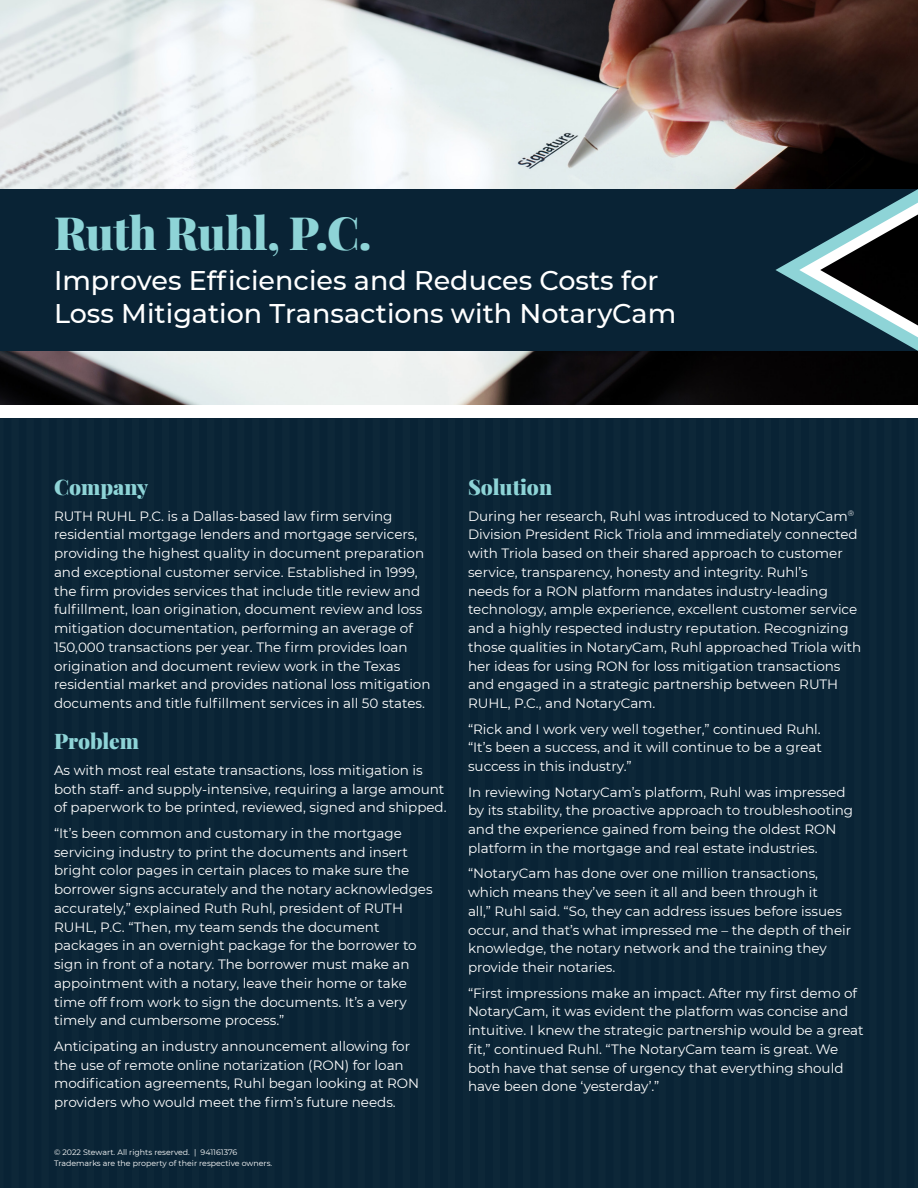
<style>
.page{position:relative;width:918px;height:1188px;background:#fff}
.page>*{position:absolute;margin:0;border:0;box-sizing:border-box;transform-origin:0 0}
.Body-Flyer{font:900 45px "Playfair Display";letter-spacing:-.01em;color:#8ed4d7}
.Body-Flyer-2{font:500 27px/33px "Montserrat";color:#fff}
.Body_Copy_Bold_Body{font:900 21px "Playfair Display";color:#8ed4d7}
.Body_Copy{font:13.5px/18.8px "Montserrat";color:#fff}
.t1{font:7.8px/10.5px "Montserrat";color:#fff}
</style>
<div class="page">
<div style="left:0;top:418px;width:918px;height:770px;background:#092335"></div>
<img style="left:0;top:0;width:918px;height:405px">
<div style="left:0;top:189px;width:764px;height:162px;background:#092335"></div>
<svg style="left:764px;top:176px;width:154px;height:188px;background:#2b4049"></svg>
<hr style="left:0;top:418px;width:4px;height:770px;background:#0d2738">
<div style="left:26px;top:418px;width:8px;height:770px;background:#0d2738"></div>
<div style="left:11px;top:418px;width:8px;height:770px;background:#0d2738"></div>
<div style="left:41px;top:418px;width:8px;height:770px;background:#0d2738"></div>
<div style="left:56px;top:418px;width:8px;height:770px;background:#0d2738"></div>
<div style="left:71px;top:418px;width:8px;height:770px;background:#0d2738"></div>
<div style="left:87px;top:418px;width:7px;height:770px;background:#0d2738"></div>
<div style="left:102px;top:418px;width:7px;height:770px;background:#0d2738"></div>
<div style="left:117px;top:418px;width:7px;height:770px;background:#0d2738"></div>
<div style="left:132px;top:418px;width:7px;height:770px;background:#0d2738"></div>
<div style="left:147px;top:418px;width:7px;height:770px;background:#0d2738"></div>
<div style="left:162px;top:418px;width:7px;height:770px;background:#0d2738"></div>
<div style="left:177px;top:418px;width:7px;height:770px;background:#0d2738"></div>
<div style="left:192px;top:418px;width:7px;height:770px;background:#0d2738"></div>
<div style="left:207px;top:418px;width:7px;height:770px;background:#0d2738"></div>
<div style="left:222px;top:418px;width:7px;height:770px;background:#0d2738"></div>
<div style="left:237px;top:418px;width:8px;height:770px;background:#0d2738"></div>
<div style="left:252px;top:418px;width:8px;height:770px;background:#0d2738"></div>
<div style="left:267px;top:418px;width:8px;height:770px;background:#0d2738"></div>
<div style="left:282px;top:418px;width:8px;height:770px;background:#0d2738"></div>
<div style="left:297px;top:418px;width:8px;height:770px;background:#0d2738"></div>
<div style="left:312px;top:418px;width:8px;height:770px;background:#0d2738"></div>
<div style="left:327px;top:418px;width:8px;height:770px;background:#0d2738"></div>
<div style="left:342px;top:418px;width:8px;height:770px;background:#0d2738"></div>
<div style="left:357px;top:418px;width:8px;height:770px;background:#0d2738"></div>
<div style="left:372px;top:418px;width:8px;height:770px;background:#0d2738"></div>
<div style="left:388px;top:418px;width:7px;height:770px;background:#0d2738"></div>
<div style="left:403px;top:418px;width:7px;height:770px;background:#0d2738"></div>
<div style="left:418px;top:418px;width:7px;height:770px;background:#0d2738"></div>
<div style="left:433px;top:418px;width:7px;height:770px;background:#0d2738"></div>
<div style="left:448px;top:418px;width:7px;height:770px;background:#0d2738"></div>
<div style="left:463px;top:418px;width:7px;height:770px;background:#0d2738"></div>
<div style="left:478px;top:418px;width:7px;height:770px;background:#0d2738"></div>
<div style="left:493px;top:418px;width:7px;height:770px;background:#0d2738"></div>
<div style="left:508px;top:418px;width:7px;height:770px;background:#0d2738"></div>
<div style="left:523px;top:418px;width:7px;height:770px;background:#0d2738"></div>
<div style="left:538px;top:418px;width:8px;height:770px;background:#0d2738"></div>
<div style="left:553px;top:418px;width:8px;height:770px;background:#0d2738"></div>
<div style="left:568px;top:418px;width:8px;height:770px;background:#0d2738"></div>
<div style="left:583px;top:418px;width:8px;height:770px;background:#0d2738"></div>
<div style="left:598px;top:418px;width:8px;height:770px;background:#0d2738"></div>
<div style="left:613px;top:418px;width:8px;height:770px;background:#0d2738"></div>
<div style="left:628px;top:418px;width:8px;height:770px;background:#0d2738"></div>
<div style="left:643px;top:418px;width:8px;height:770px;background:#0d2738"></div>
<div style="left:658px;top:418px;width:8px;height:770px;background:#0d2738"></div>
<div style="left:673px;top:418px;width:8px;height:770px;background:#0d2738"></div>
<div style="left:689px;top:418px;width:7px;height:770px;background:#0d2738"></div>
<div style="left:704px;top:418px;width:7px;height:770px;background:#0d2738"></div>
<div style="left:719px;top:418px;width:7px;height:770px;background:#0d2738"></div>
<div style="left:734px;top:418px;width:7px;height:770px;background:#0d2738"></div>
<div style="left:749px;top:418px;width:7px;height:770px;background:#0d2738"></div>
<div style="left:764px;top:418px;width:7px;height:770px;background:#0d2738"></div>
<div style="left:779px;top:418px;width:7px;height:770px;background:#0d2738"></div>
<div style="left:794px;top:418px;width:7px;height:770px;background:#0d2738"></div>
<div style="left:809px;top:418px;width:7px;height:770px;background:#0d2738"></div>
<div style="left:824px;top:418px;width:7px;height:770px;background:#0d2738"></div>
<div style="left:839px;top:418px;width:8px;height:770px;background:#0d2738"></div>
<div style="left:854px;top:418px;width:8px;height:770px;background:#0d2738"></div>
<div style="left:869px;top:418px;width:8px;height:770px;background:#0d2738"></div>
<div style="left:884px;top:418px;width:8px;height:770px;background:#0d2738"></div>
<div style="left:899px;top:418px;width:8px;height:770px;background:#0d2738"></div>
<hr style="left:914px;top:418px;width:4px;height:770px;background:#0d2738">
<p class="Body-Flyer" style="left:54px;top:198px;width:319px">Ruth Ruhl, P.C.</p>
<p class="Body-Flyer-2" style="left:54px;top:263px;width:624px">Improves Efficiencies and Reduces Costs for<br>Loss Mitigation Transactions with NotaryCam</p>
<p class="Body_Copy_Bold_Body" style="left:54px;top:471px;width:96px">Company</p>
<p class="Body_Copy" style="left:54px;top:506px;width:378px">RUTH RUHL P.C. is a Dallas-based law firm serving residential mortgage lenders and mortgage servicers, providing the highest quality in document preparation and exceptional customer service. Established in 1999, the firm provides services that include title review and fulfillment, loan origination, document review and loss mitigation documentation, performing an average of 150,000 transactions per year. The firm provides loan origination and document review work in the Texas residential market and provides national loss mitigation documents and title fulfillment services in all 50 states.</p>
<p class="Body_Copy_Bold_Body" style="left:54px;top:725px;width:86px">Problem</p>
<p class="Body_Copy" style="left:54px;top:760px;width:394px">As with most real estate transactions, loss mitigation is both staff- and supply-intensive, requiring a large amount of paperwork to be printed, reviewed, signed and shipped.</p>
<p class="Body_Copy" style="left:54px;top:823px;width:380px">“It’s been common and customary in the mortgage servicing industry to print the documents and insert bright color pages in certain places to make sure the borrower signs accurately and the notary acknowledges accurately,” explained Ruth Ruhl, president of RUTH RUHL, P.C. “Then, my team sends the document packages in an overnight package for the borrower to sign in front of a notary. The borrower must make an appointment with a notary, leave their home or take time off from work to sign the documents. It’s a very timely and cumbersome process.”</p>
<p class="Body_Copy" style="left:54px;top:1036px;width:367px">Anticipating an industry announcement allowing for the use of remote online notarization (RON) for loan modification agreements, Ruhl began looking at RON providers who would meet the firm’s future needs.</p>
<p class="t1" style="left:54px;top:1147px;width:220px">© 2022 Stewart. All rights reserved. | 941161376<br>Trademarks are the property of their respective owners.</p>
<p class="Body_Copy_Bold_Body" style="left:468px;top:471px;width:86px">Solution</p>
<p class="Body_Copy" style="left:468px;top:506px;width:395px">During her research, Ruhl was introduced to NotaryCam<sup>® </sup>Division President Rick Triola and immediately connected with Triola based on their shared approach to customer service, transparency, honesty and integrity. Ruhl’s<br>needs for a RON platform mandates industry-leading technology, ample experience, excellent customer service and a highly respected industry reputation. Recognizing those qualities in NotaryCam, Ruhl approached Triola with her ideas for using RON for loss mitigation transactions and engaged in a strategic partnership between RUTH RUHL, P.C., and NotaryCam.</p>
<p class="Body_Copy" style="left:468px;top:719px;width:355px;text-align:justify">“Rick and I work very well together,” continued Ruhl. “It’s been a success, and it will continue to be a great success in this industry.”</p>
<p class="Body_Copy" style="left:468px;top:782px;width:387px">In reviewing NotaryCam’s platform, Ruhl was impressed by its stability, the proactive approach to troubleshooting and the experience gained from being the oldest RON platform in the mortgage and real estate industries.</p>
<p class="Body_Copy" style="left:468px;top:864px;width:385px">“NotaryCam has done over one million transactions, which means they’ve seen it all and been through it<br>all,” Ruhl said. “So, they can address issues before issues occur, and that’s what impressed me – the depth of their knowledge, the notary network and the training they provide their notaries.</p>
<p class="Body_Copy" style="left:468px;top:983px;width:397px">“First impressions make an impact. After my first demo of NotaryCam, it was evident the platform was concise and intuitive. I knew the strategic partnership would be a great fit,” continued Ruhl. “The NotaryCam team is great. We both have that sense of urgency that everything should have been done ‘yesterday’.”</p>
</div>
